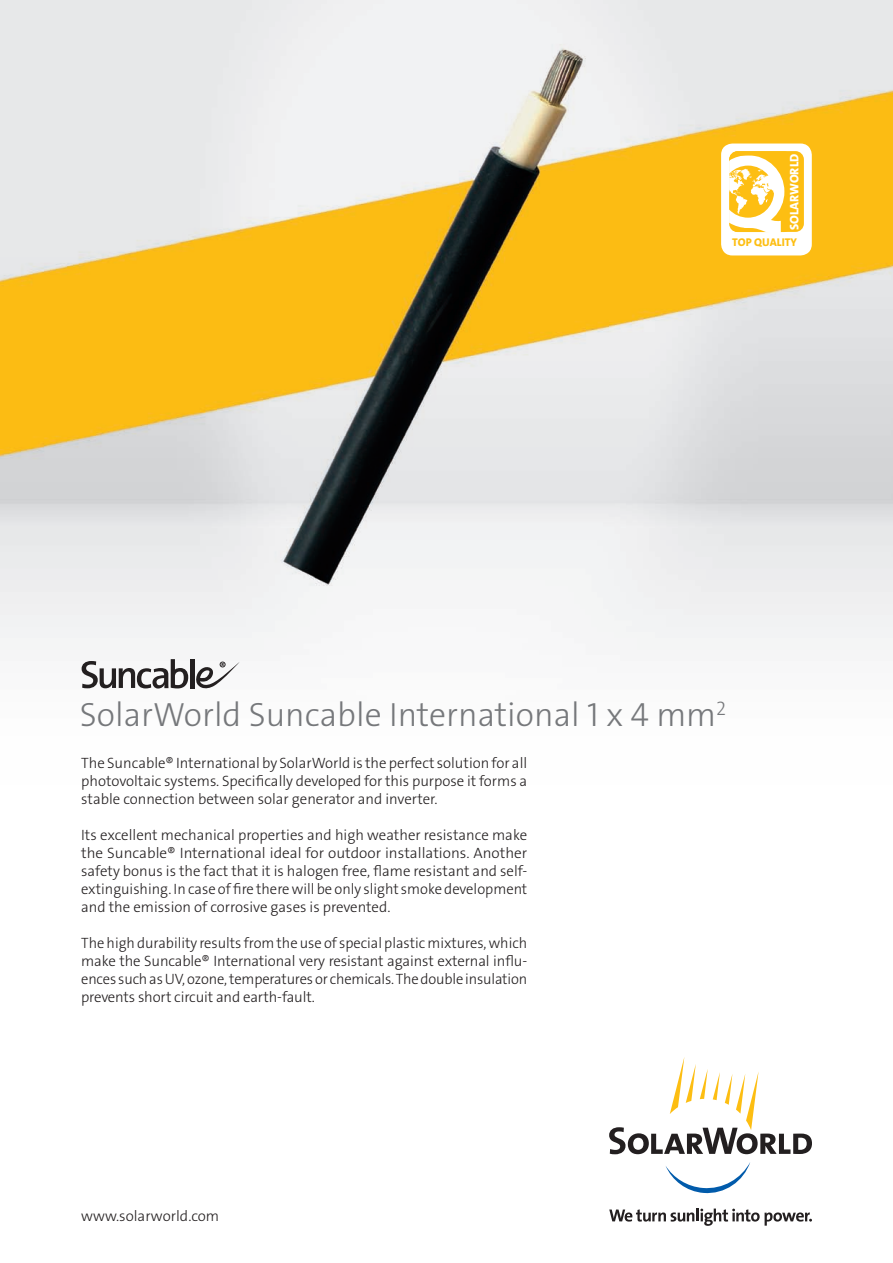
<style>
.page{position:relative;width:893px;height:1263px;background:#fff}
.page>*{position:absolute;margin:0;border:0;box-sizing:border-box;transform-origin:0 0}
.t1{font:33.75px "The Sans LP3 Lig";color:#76787b}
.t2{font:15px/18px "The Sans LP3 Lig";color:#231f20;text-align:justify}
.t3{font:12.45px "The Sans LP8 Ex Bld";color:#fff}
.t4{font:11.25px "The Sans LP8 Ex Bld";color:#fdbe12}
</style>
<div class="page">
<img style="left:0;top:0;width:893px;height:689px">
<hr style="left:190px;top:659px;width:4px;height:29px;background:#231f20">
<svg style="left:195px;top:661px;width:45px;height:28px"></svg>
<svg style="left:82px;top:659px;width:106px;height:29px"></svg>
<div style="left:721px;top:144px;width:91px;height:111px;background:#fff;border-radius:11px"></div>
<div style="left:729px;top:151px;width:75px;height:81px;background:#fdbe12;border-radius:8px"></div>
<svg style="left:729px;top:151px;width:63px;height:82px"></svg>
<svg style="left:609px;top:1208px;width:203px;height:18px"></svg>
<svg style="left:609px;top:1057px;width:203px;height:97px"></svg>
<svg style="left:665px;top:1162px;width:85px;height:32px"></svg>
<p class="t3" style="left:786px;top:230px;width:78px;rotate:-90deg">SOLARWORLD</p>
<p class="t4" style="left:732px;top:235px;width:66px">TOP QUALITY</p>
<h1 class="t1" style="left:80px;top:693px;width:648px">SolarWorld Suncable International 1 x 4 mm<sup>2</sup></h1>
<p class="t2" style="left:81px;top:754px;width:448px">The Suncable® International by SolarWorld is the perfect solution for all photovoltaic systems. Specifically developed for this purpose it forms a stable connection between solar generator and inverter.</p>
<p class="t2" style="left:81px;top:826px;width:448px">Its excellent mechanical properties and high weather resistance make the Suncable® International ideal for outdoor installations. Another safety bonus is the fact that it is halogen free, flame resistant and self&shy;extinguishing. In case of fire there will be only slight smoke development and the emission of corrosive gases is prevented.</p>
<p class="t2" style="left:81px;top:934px;width:448px">The high durability results from the use of special plastic mixtures, which make the Suncable® International very resistant against external influ&shy;ences such as UV, ozone, temperatures or chemicals. The double insulation prevents short circuit and earth-fault.</p>
<p class="t2" style="left:81px;top:1207px;width:140px">www.solarworld.com</p>
</div>
